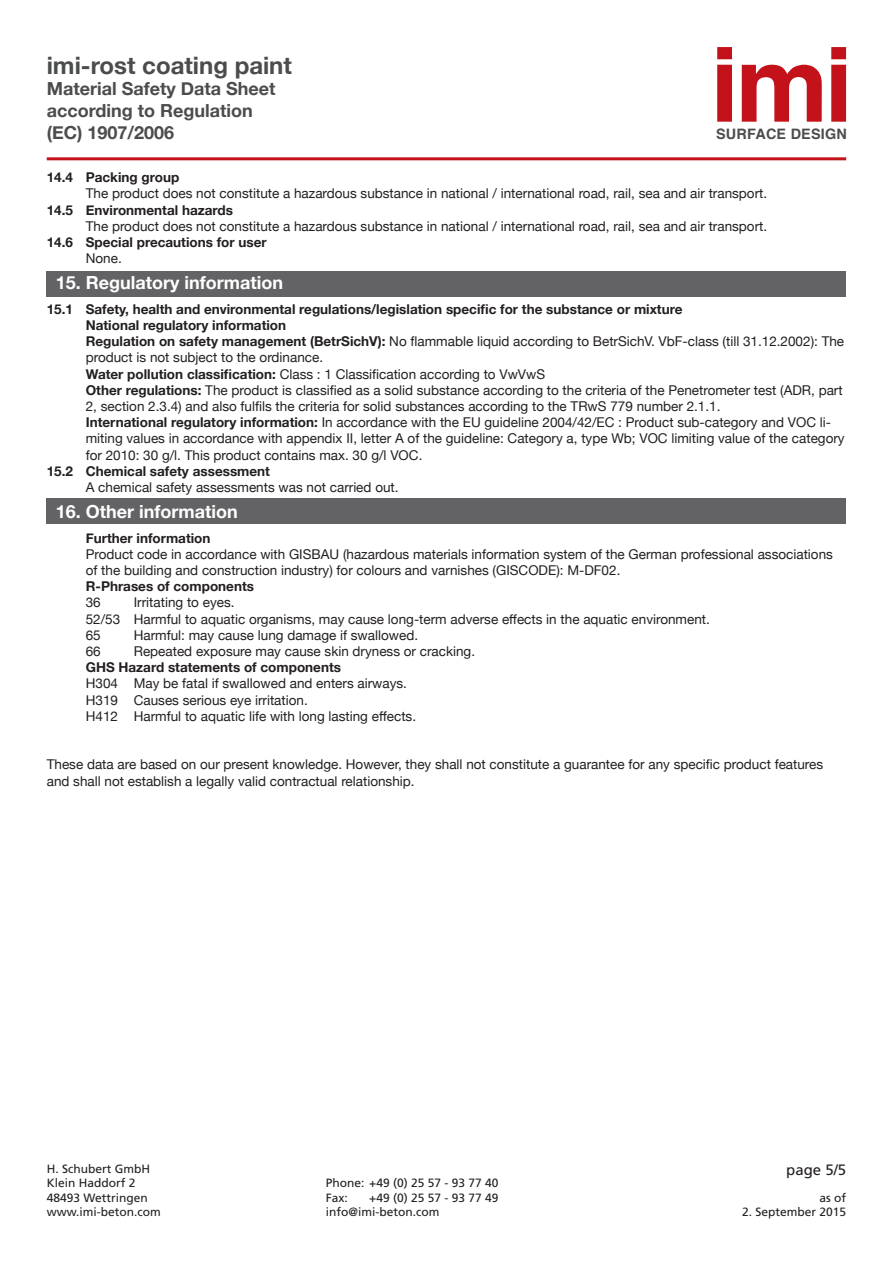
<style>
.page{position:relative;width:893px;height:1263px;background:#fff}
.page>*{position:absolute;margin:0;border:0;box-sizing:border-box;transform-origin:0 0}
.t1{font:700 24px "Helvetica Neue";color:#4b4c4d}
.t2{font:700 18px/21.6px "Helvetica Neue";color:#4b4c4d}
.t3{font:700 18px "Helvetica Neue";color:#fff}
.t4{font:15px "Frutiger";color:#231f20}
.t5{font:700 14.4px "Helvetica";letter-spacing:.015em;color:#4b4c4d}
.t6{font:13.5px/16.2px "Helvetica Neue";color:#231f20}
.t7{font:700 13.5px "Helvetica Neue";color:#231f20}
.t8{font:12px/14.4px "Frutiger";color:#231f20}
.s1{font-weight:700}
</style>
<div class="page">
<svg style="left:717px;top:47px;width:15px;height:75px"></svg>
<svg style="left:742px;top:65px;width:80px;height:57px"></svg>
<svg style="left:831px;top:47px;width:15px;height:75px"></svg>
<hr style="left:47px;top:157px;width:799px;height:3px;background:#c4121a">
<div style="left:47px;top:271px;width:799px;height:26px;background:#636366"></div>
<div style="left:47px;top:499px;width:799px;height:25px;background:#636366"></div>
<h1 class="t1" style="left:47px;top:46px;width:247px">imi-rost coating paint</h1>
<h2 class="t2" style="left:47px;top:79px;width:230px">Material Safety Data Sheet according to Regulation (EC) 1907/2006</h2>
<p class="t5" style="left:716px;top:122px;width:132px">SURFACE DESIGN</p>
<p class="t7" style="left:47px;top:167px;width:134px">14.4 Packing group</p>
<p class="t6" style="left:86px;top:186px;width:683px">The product does not constitute a hazardous substance in national / international road, rail, sea and air transport.</p>
<p class="t7" style="left:47px;top:199px;width:188px">14.5 Environmental hazards</p>
<p class="t6" style="left:86px;top:219px;width:683px">The product does not constitute a hazardous substance in national / international road, rail, sea and air transport.</p>
<p class="t7" style="left:47px;top:232px;width:221px">14.6 Special precautions for user</p>
<p class="t6" style="left:86px;top:251px;width:38px">None.</p>
<h2 class="t3" style="left:56px;top:268px;width:229px">15. Regulatory information</h2>
<p class="t6" style="left:86px;top:302px;width:760px;text-indent:-39px"><span class="s1">15.1 Safety, health and environmental regulations/legislation specific for the substance or mixture<br>National regulatory information<br>Regulation on safety management (BetrSichV):</span> No flammable liquid according to BetrSichV. VbF-class (till 31.12.2002): The product is not subject to the ordinance.<br><span class="s1">Water pollution classification:</span> Class : 1 Classification according to VwVwS<br><span class="s1">Other regulations:</span> The product is classified as a solid substance according to the criteria of the Penetrometer test (ADR, part 2, section 2.3.4) and also fulfils the criteria for solid substances according to the TRwS 779 number 2.1.1.<br><span class="s1">International regulatory information:</span> In accordance with the EU guideline 2004/42/EC : Product sub-category and VOC li&shy;miting values in accordance with appendix II, letter A of the guideline: Category a, type Wb; VOC limiting value of the category for 2010: 30 g/l. This product contains max. 30 g/l VOC.</p>
<p class="t7" style="left:47px;top:460px;width:225px">15.2 Chemical safety assessment</p>
<p class="t6" style="left:86px;top:480px;width:314px">A chemical safety assessments was not carried out.</p>
<h2 class="t3" style="left:56px;top:497px;width:183px">16. Other information</h2>
<p class="t7" style="left:86px;top:527px;width:126px">Further information</p>
<p class="t6" style="left:86px;top:547px;width:749px">Product code in accordance with GISBAU (hazardous materials information system of the German professional associations of the building and construction industry) for colours and varnishes (GISCODE): M-DF02.</p>
<p class="t7" style="left:86px;top:576px;width:170px">R-Phrases of components</p>
<p class="t6" style="left:86px;top:595px;width:17px">36</p>
<p class="t6" style="left:86px;top:595px;width:626px;text-indent:48px">Irritating to eyes.<br>52/53 Harmful to aquatic organisms, may cause long-term adverse effects in the aquatic environment.<br>65</p>
<p class="t6" style="left:134px;top:628px;width:286px">Harmful: may cause lung damage if swallowed.</p>
<p class="t6" style="left:86px;top:644px;width:17px">66</p>
<p class="t6" style="left:134px;top:644px;width:343px">Repeated exposure may cause skin dryness or cracking.</p>
<p class="t7" style="left:86px;top:657px;width:257px">GHS Hazard statements of components</p>
<p class="t6" style="left:86px;top:676px;width:332px">H304 May be fatal if swallowed and enters airways.<br>H319 Causes serious eye irritation.<br>H412 Harmful to aquatic life with long lasting effects.</p>
<p class="t6" style="left:47px;top:757px;width:778px">These data are based on our present knowledge. However, they shall not constitute a guarantee for any specific product features and shall not establish a legally valid contractual relationship.</p>
<p class="t8" style="left:47px;top:1161px;width:115px">H. Schubert GmbH<br>Klein Haddorf 2<br>48493 Wettringen www.imi-beton.com</p>
<p class="t8" style="left:326px;top:1176px;width:174px">Phone: +49 (0) 25 57 - 93 77 40<br>Fax:</p>
<p class="t8" style="left:326px;top:1190px;width:174px;text-indent:44px">+49 (0) 25 57 - 93 77 49 info@imi-beton.com</p>
<p class="t4" style="left:786px;top:1160px;width:62px">page 5/5</p>
<p class="t8" style="left:819px;top:1190px;width:28px">as of</p>
<p class="t8" style="left:742px;top:1205px;width:106px">2. September 2015</p>
</div>
